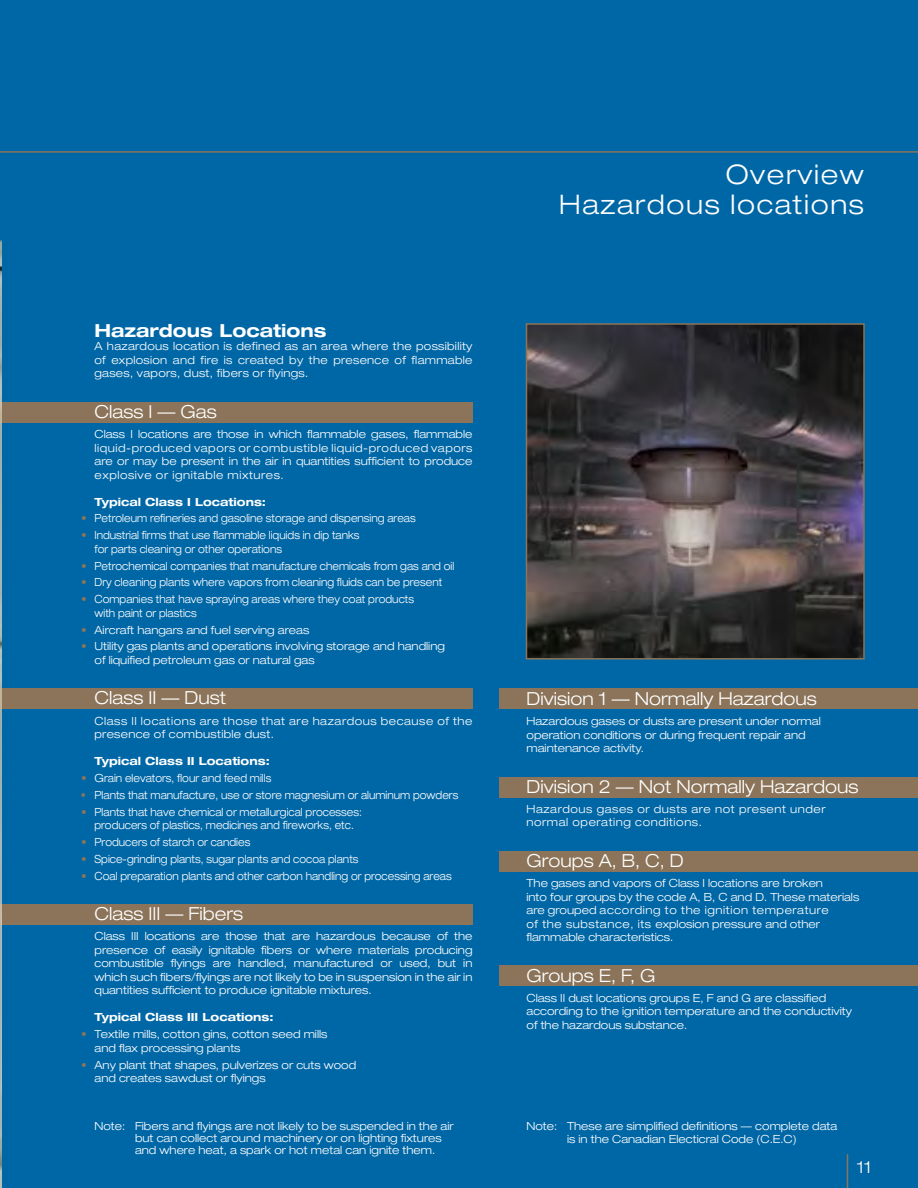
<style>
.page{position:relative;width:918px;height:1188px;background:#0067a6}
.page>*{position:absolute;margin:0;border:0;box-sizing:border-box;transform-origin:0 0}
.t1{font:300 expanded 27px/30px "Helvetica Neue LT Pro";letter-spacing:.06em;color:#fff;text-align:right}
.t2{font:300 expanded 18px "Helvetica Neue LT Pro";color:#fff}
.t3{font:700 expanded 18px "Helvetica Neue LT Pro";color:#fff}
.t4{font:300 expanded 16.5px "Helvetica Neue LT Pro";color:#fff}
.t5{font:300 expanded 11.25px/13.5px "Helvetica Neue LT Pro";color:#fff}
.t6{font:300 expanded 11.25px/13.5px "Helvetica Neue LT Pro";color:#fff;scale:.9 1}
.t7{font:300 expanded 11.25px/13.5px "Helvetica Neue LT Pro";letter-spacing:.05em;color:#fff}
.t8{font:700 expanded 11.25px "Helvetica Neue LT Pro";color:#fff}
.s1{color:#8b7459}
</style>
<div class="page">
<hr style="left:0;top:151px;width:918px;height:2px;background:#8b7459">
<div style="left:0;top:402px;width:472px;height:20px;background:#8b7459"></div>
<div style="left:0;top:688px;width:472px;height:20px;background:#8b7459"></div>
<div style="left:500px;top:688px;width:418px;height:20px;background:#8b7459"></div>
<div style="left:500px;top:777px;width:418px;height:20px;background:#8b7459"></div>
<div style="left:500px;top:851px;width:418px;height:20px;background:#8b7459"></div>
<div style="left:500px;top:966px;width:418px;height:20px;background:#8b7459"></div>
<div style="left:0;top:904px;width:472px;height:21px;background:#8b7459"></div>
<img style="left:529px;top:326px;width:333px;height:331px">
<div style="left:526px;top:323px;width:339px;height:337px;border:2px solid #8b7459"></div>
<img style="left:0;top:151px;width:1px;height:1037px">
<hr style="left:847px;top:1154px;width:1px;height:34px;background:#8b7459">
<h2 class="t3" style="left:94px;top:319px;width:234px">Hazardous Locations</h2>
<p class="t5" style="left:94px;top:339px;width:380px;text-align:justify">A hazardous location is defined as an area where the possibility of explosion and fire is created by the presence of flammable gases, vapors, dust, fibers or flyings.</p>
<h2 class="t2" style="left:94px;top:401px;width:124px">Class I — Gas</h2>
<p class="t5" style="left:94px;top:427px;width:380px;text-align:justify">Class I locations are those in which flammable gases, flammable liquid-produced vapors or combustible liquid-produced vapors are or may be present in the air in quantities sufficient to produce explosive or ignitable mixtures.</p>
<p class="t8" style="left:94px;top:494px;width:173px">Typical Class I Locations:</p>
<p class="t6" style="left:81px;top:512px;width:373px"><span class="s1">•</span> Petroleum refineries and gasoline storage and dispensing areas</p>
<p class="t6" style="left:94px;top:528px;width:296px;text-indent:-14px"><span class="s1">•</span> Industrial firms that use flammable liquids in dip tanks for parts cleaning or other operations</p>
<p class="t6" style="left:81px;top:559px;width:416px"><span class="s1">•</span> Petrochemical companies that manufacture chemicals from gas and oil</p>
<p class="t6" style="left:81px;top:576px;width:403px"><span class="s1">•</span> Dry cleaning plants where vapors from cleaning fluids can be present</p>
<p class="t6" style="left:94px;top:592px;width:357px;text-indent:-14px"><span class="s1">•</span> Companies that have spraying areas where they coat products with paint or plastics</p>
<p class="t5" style="left:81px;top:623px;width:230px"><span class="s1">•</span> Aircraft hangars and fuel serving areas</p>
<p class="t5" style="left:94px;top:640px;width:352px;text-indent:-14px"><span class="s1">•</span> Utility gas plants and operations involving storage and handling of liquified petroleum gas or natural gas</p>
<h2 class="t2" style="left:94px;top:687px;width:133px">Class II — Dust</h2>
<p class="t7" style="left:94px;top:714px;width:379px">Class II locations are those that are hazardous because of the presence of combustible dust.</p>
<p class="t8" style="left:94px;top:754px;width:177px">Typical Class II Locations:</p>
<p class="t5" style="left:81px;top:771px;width:192px"><span class="s1">•</span> Grain elevators, flour and feed mills</p>
<p class="t6" style="left:81px;top:788px;width:421px"><span class="s1">•</span> Plants that manufacture, use or store magnesium or aluminum powders</p>
<p class="t6" style="left:81px;top:805px;width:314px;text-align:center"><span class="s1">•</span> Plants that have chemical or metallurgical processes: producers of plastics, medicines and fireworks, etc.</p>
<p class="t6" style="left:81px;top:835px;width:190px"><span class="s1">•</span> Producers of starch or candies</p>
<p class="t6" style="left:81px;top:852px;width:310px"><span class="s1">•</span> Spice-grinding plants, sugar plants and cocoa plants</p>
<p class="t6" style="left:81px;top:869px;width:413px"><span class="s1">•</span> Coal preparation plants and other carbon handling or processing areas</p>
<h2 class="t2" style="left:94px;top:903px;width:150px">Class III — Fibers</h2>
<p class="t5" style="left:94px;top:930px;width:380px;text-align:justify">Class III locations are those that are hazardous because of the presence of easily ignitable fibers or where materials producing combustible flyings are handled, manufactured or used, but in which such fibers/flyings are not likely to be in suspension in the air in quantities sufficient to produce ignitable mixtures.</p>
<p class="t8" style="left:94px;top:1010px;width:181px">Typical Class III Locations:</p>
<p class="t5" style="left:94px;top:1027px;width:234px;text-indent:-14px"><span class="s1">•</span> Textile mills, cotton gins, cotton seed mills and flax processing plants</p>
<p class="t5" style="left:94px;top:1058px;width:263px;text-indent:-14px"><span class="s1">•</span> Any plant that shapes, pulverizes or cuts wood and creates sawdust or flyings</p>
<p class="t5" style="left:135px;top:1120px;width:320px;line-height:12px;text-indent:-40px">Note: Fibers and flyings are not likely to be suspended in the air but can collect around machinery or on lighting fixtures and where heat, a spark or hot metal can ignite them.</p>
<h1 class="t1" style="left:559px;top:159px;width:306px">Overview<br>Hazardous locations</h1>
<h2 class="t2" style="left:526px;top:688px;width:292px">Division 1 — Normally Hazardous</h2>
<p class="t5" style="left:526px;top:714px;width:296px">Hazardous gases or dusts are present under normal operation conditions or during frequent repair and maintenance activity.</p>
<h2 class="t2" style="left:526px;top:776px;width:334px">Division 2 — Not Normally Hazardous</h2>
<p class="t7" style="left:526px;top:802px;width:301px">Hazardous gases or dusts are not present under normal operating conditions.</p>
<h2 class="t2" style="left:526px;top:850px;width:159px">Groups A, B, C, D</h2>
<p class="t5" style="left:526px;top:876px;width:334px">The gases and vapors of Class I locations are broken<br>into four groups by the code A, B, C and D. These materials are grouped according to the ignition temperature<br>of the substance, its explosion pressure and other flammable characteristics.</p>
<h2 class="t2" style="left:526px;top:964px;width:131px">Groups E, F, G</h2>
<p class="t5" style="left:526px;top:991px;width:327px">Class II dust locations groups E, F and G are classified according to the ignition temperature and the conductivity of the hazardous substance.</p>
<p class="t5" style="left:526px;top:1119px;width:312px;text-align:center">Note: These are simplified definitions — complete data is in the Canadian Electicral Code (C.E.C)</p>
<h3 class="t4" style="left:857px;top:1157px;width:16px">11</h3>
</div>
